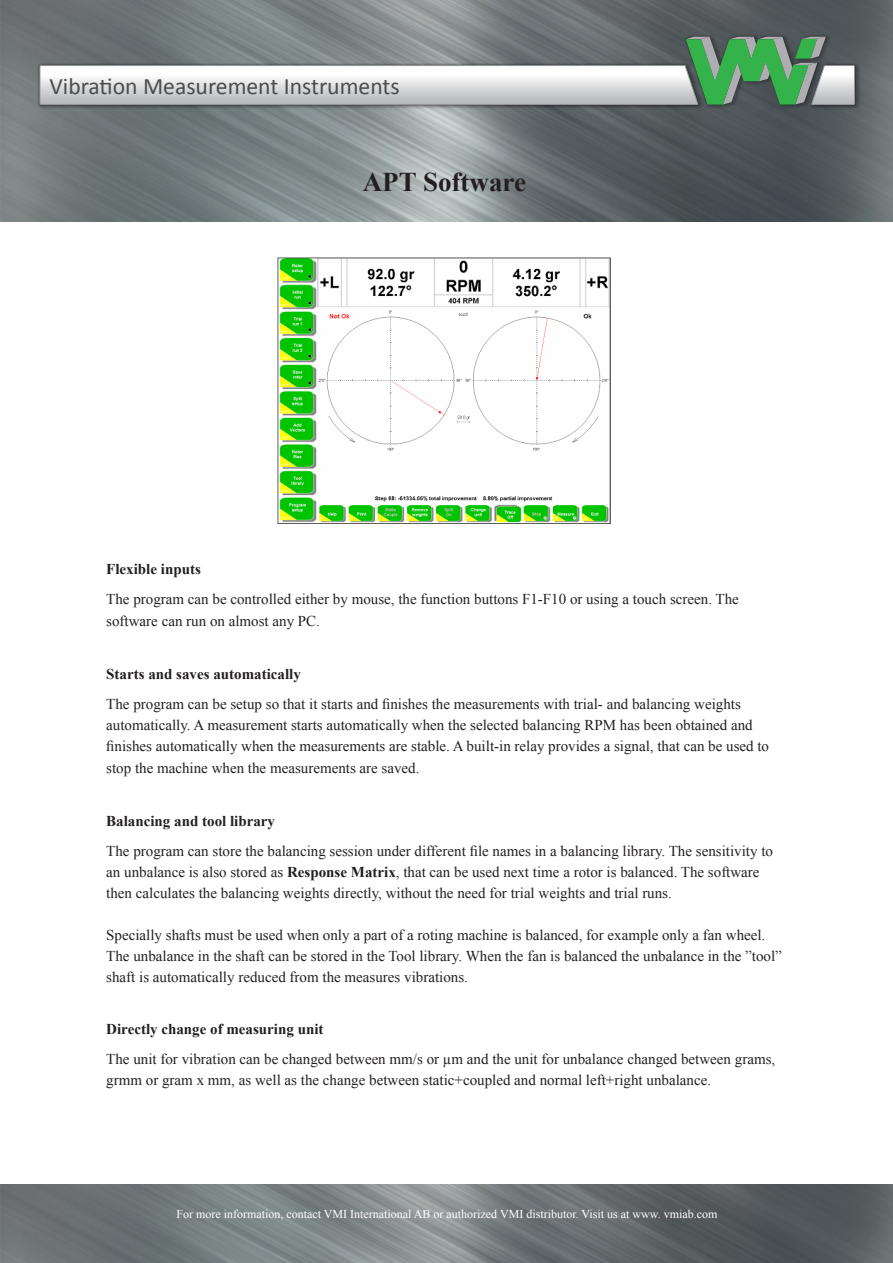
<style>
.page{position:relative;width:893px;height:1263px;background:#fff}
.page>*{position:absolute;margin:0;border:0;box-sizing:border-box;transform-origin:0 0}
.t1{font:700 27px "Times New Roman";color:#231f20}
.t2{font:23.7px "Calibri";color:#4b4c4d}
.t3{font:15px/21px "Times New Roman";color:#231f20}
.t4{font:700 15px "Times New Roman";color:#231f20}
.t5{font:12px "Times New Roman";color:#fff}
.s1{font-weight:700}
</style>
<div class="page">
<img style="left:0;top:0;width:893px;height:221px">
<img style="left:0;top:1184px;width:893px;height:79px">
<img style="left:36px;top:34px;width:825px;height:90px">
<img style="left:37px;top:63px;width:663px;height:44px">
<img style="left:809px;top:63px;width:48px;height:44px">
<img style="left:685px;top:36px;width:142px;height:70px">
<svg style="left:39px;top:37px;width:816px;height:68px"></svg>
<img style="left:277px;top:257px;width:334px;height:266px">
<p class="t2" style="left:50px;top:71px;width:352px">Vibration Measurement Instruments</p>
<p class="t1" style="left:363px;top:162px;width:165px">APT Software</p>
<p class="t4" style="left:106px;top:558px;width:96px">Flexible inputs</p>
<p class="t3" style="left:106px;top:587px;width:634px;line-height:22.5px">The program can be controlled either by mouse, the function buttons F1-F10 or using a touch screen. The software can run on almost any PC.</p>
<p class="t4" style="left:106px;top:663px;width:196px">Starts and saves automatically</p>
<p class="t3" style="left:106px;top:693px;width:664px">The program can be setup so that it starts and finishes the measurements with trial- and balancing weights automatically. A measurement starts automatically when the selected balancing RPM has been obtained and finishes automatically when the measurements are stable. A built-in relay provides a signal, that can be used to</p>
<p class="t3" style="left:106px;top:757px;width:315px">stop the machine when the measurements are saved.</p>
<p class="t4" style="left:106px;top:810px;width:170px">Balancing and tool library</p>
<p class="t3" style="left:106px;top:840px;width:668px">The program can store the balancing session under different file names in a balancing library. The sensitivity to an unbalance is also stored as <span class="s1">Response Matrix</span>, that can be used next time a rotor is balanced. The software then calculates the balancing weights directly, without the need for trial weights and trial runs.</p>
<p class="t3" style="left:106px;top:924px;width:677px">Specially shafts must be used when only a part of a roting machine is balanced, for example only a fan wheel.<br>The unbalance in the shaft can be stored in the Tool library. When the fan is balanced the unbalance in the ”tool” shaft is automatically reduced from the measures vibrations.</p>
<p class="t4" style="left:106px;top:1018px;width:219px">Directly change of measuring unit</p>
<p class="t3" style="left:106px;top:1048px;width:670px">The unit for vibration can be changed between mm/s or µm and the unit for unbalance changed between grams, grmm or gram x mm, as well as the change between static+coupled and normal left+right unbalance.</p>
<p class="t5" style="left:177px;top:1205px;width:542px">For more information, contact VMI International AB or authorized VMI distributor. Visit us at www. vmiab.com</p>
</div>
